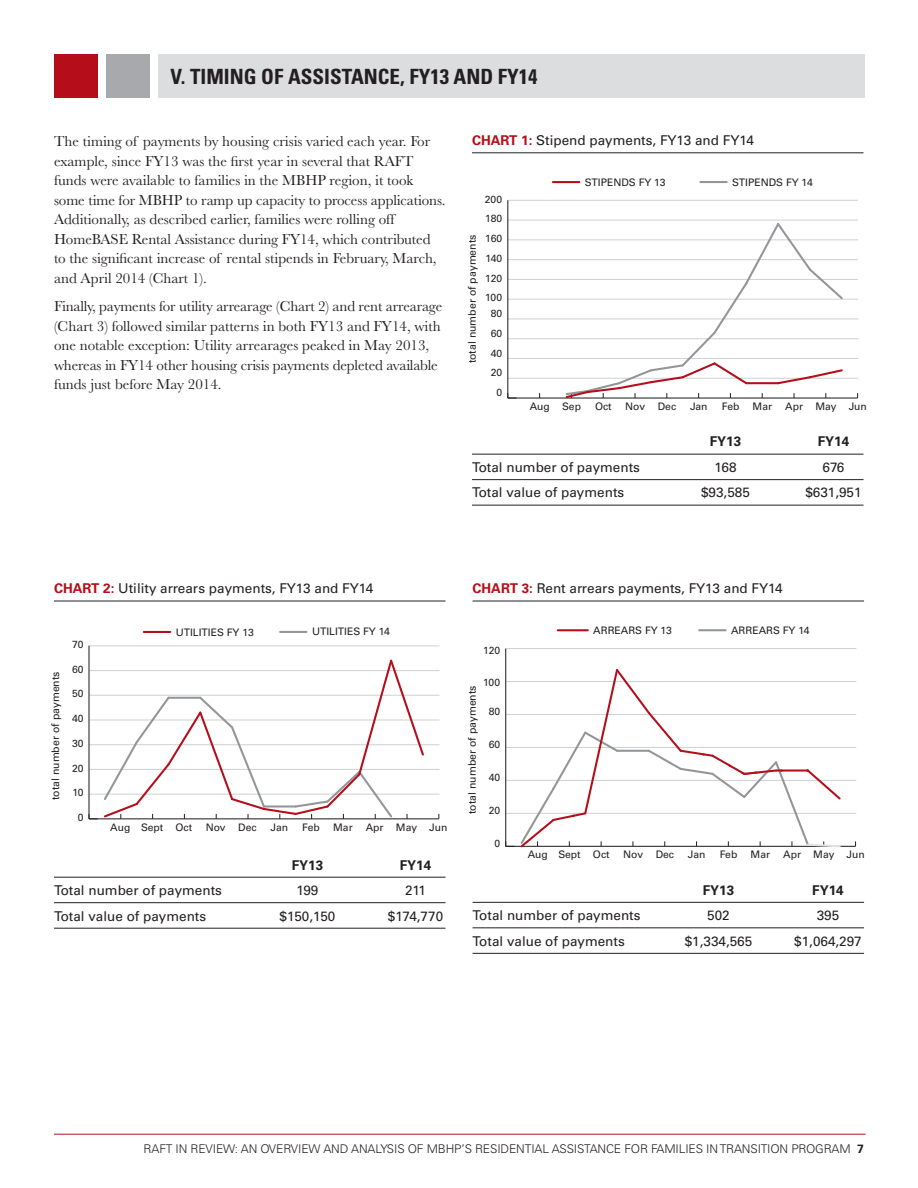
<style>
.page{position:relative;width:918px;height:1188px;background:#fff}
.page>*{position:absolute;margin:0;border:0;box-sizing:border-box;transform-origin:0 0}
._0-head{font:700 condensed 21px "Univers";color:#231f20}
._2-text{font:15px/19.5px "Baskerville";color:#231f20}
._3-table_text{font:13.5px "Univers";color:#231f20}
._3-table_text-2{font:700 13.5px "Univers";color:#231f20}
._2-text-2{font:300 12px "Univers";letter-spacing:-.01em;color:#231f20}
._2-text-3{font:10.5px "Univers";color:#231f20}
.t1{font:10.35px "Univers";color:#231f20}
.s1{font-weight:700;color:#b50e1a}
.s2{font-weight:700}
</style>
<div class="page">
<hr style="left:54px;top:1134px;width:812px;height:1px;background:#b50e1a">
<div style="left:54px;top:54px;width:43px;height:43px;background:#b50e1a"></div>
<div style="left:106px;top:54px;width:43px;height:43px;background:#a8a9ad"></div>
<div style="left:158px;top:54px;width:707px;height:43px;background:#dcdddf"></div>
<hr style="left:472px;top:454px;width:392px;height:1px;background:#231f20">
<hr style="left:472px;top:479px;width:392px;height:1px;background:#231f20">
<hr style="left:472px;top:505px;width:392px;height:1px;background:#231f20">
<hr style="left:472px;top:153px;width:392px;height:1px;background:#231f20">
<hr style="left:508px;top:398px;width:350px;height:1px;background:#231f20">
<svg style="left:507px;top:393px;width:10px;height:6px"></svg>
<hr style="left:508px;top:378px;width:350px;height:1px;background:#d1d2d4">
<hr style="left:508px;top:358px;width:350px;height:1px;background:#d1d2d4">
<hr style="left:508px;top:338px;width:350px;height:1px;background:#d1d2d4">
<hr style="left:508px;top:318px;width:350px;height:1px;background:#d1d2d4">
<hr style="left:508px;top:299px;width:350px;height:1px;background:#d1d2d4">
<hr style="left:508px;top:279px;width:350px;height:1px;background:#d1d2d4">
<hr style="left:508px;top:259px;width:350px;height:1px;background:#d1d2d4">
<hr style="left:508px;top:239px;width:350px;height:1px;background:#d1d2d4">
<hr style="left:508px;top:220px;width:350px;height:1px;background:#d1d2d4">
<hr style="left:508px;top:200px;width:350px;height:1px;background:#d1d2d4">
<hr style="left:507px;top:200px;width:1px;height:198px;background:#231f20">
<svg style="left:564px;top:223px;width:281px;height:176px"></svg>
<hr style="left:700px;top:181px;width:27px;height:2px;background:#939598">
<hr style="left:553px;top:181px;width:26px;height:2px;background:#b50e1a">
<hr style="left:54px;top:877px;width:392px;height:1px;background:#231f20">
<hr style="left:54px;top:902px;width:392px;height:1px;background:#231f20">
<hr style="left:54px;top:928px;width:392px;height:1px;background:#231f20">
<hr style="left:54px;top:601px;width:392px;height:1px;background:#231f20">
<hr style="left:89px;top:818px;width:350px;height:1px;background:#231f20">
<hr style="left:89px;top:794px;width:351px;height:1px;background:#d1d2d4">
<hr style="left:89px;top:769px;width:351px;height:1px;background:#d1d2d4">
<hr style="left:89px;top:744px;width:351px;height:1px;background:#d1d2d4">
<hr style="left:89px;top:719px;width:351px;height:2px;background:#d1d2d4">
<hr style="left:89px;top:695px;width:351px;height:1px;background:#d1d2d4">
<hr style="left:89px;top:670px;width:351px;height:1px;background:#d1d2d4">
<hr style="left:89px;top:645px;width:351px;height:1px;background:#d1d2d4">
<hr style="left:88px;top:646px;width:2px;height:173px;background:#231f20">
<hr style="left:280px;top:631px;width:27px;height:2px;background:#939598">
<hr style="left:144px;top:631px;width:26px;height:2px;background:#b50e1a">
<svg style="left:89px;top:658px;width:337px;height:162px"></svg>
<hr style="left:473px;top:902px;width:391px;height:1px;background:#231f20">
<hr style="left:473px;top:928px;width:391px;height:1px;background:#231f20">
<hr style="left:473px;top:953px;width:391px;height:1px;background:#231f20">
<hr style="left:473px;top:601px;width:391px;height:1px;background:#231f20">
<hr style="left:506px;top:846px;width:350px;height:1px;background:#231f20">
<hr style="left:506px;top:813px;width:350px;height:1px;background:#d1d2d4">
<hr style="left:506px;top:780px;width:350px;height:1px;background:#d1d2d4">
<hr style="left:506px;top:747px;width:350px;height:1px;background:#d1d2d4">
<hr style="left:506px;top:714px;width:350px;height:1px;background:#d1d2d4">
<hr style="left:506px;top:681px;width:350px;height:1px;background:#d1d2d4">
<hr style="left:506px;top:648px;width:350px;height:1px;background:#d1d2d4">
<hr style="left:505px;top:649px;width:1px;height:197px;background:#231f20">
<svg style="left:505px;top:667px;width:338px;height:181px"></svg>
<hr style="left:699px;top:629px;width:27px;height:2px;background:#939598">
<hr style="left:558px;top:629px;width:30px;height:2px;background:#b50e1a">
<p class="_0-head" style="left:171px;top:64px;width:368px">V. TIMING OF ASSISTANCE, FY13 AND FY14</p>
<p class="_2-text" style="left:54px;top:132px;width:393px">The timing of payments by housing crisis varied each year. For example, since FY13 was the first year in several that RAFT funds were available to families in the MBHP region, it took some time for MBHP to ramp up capacity to process applications.<br>Additionally, as described earlier, families were rolling off HomeBASE Rental Assistance during FY14, which contributed to the significant increase of rental stipends in February, March, and April 2014 (Chart 1).</p>
<p class="_2-text" style="left:54px;top:297px;width:390px">Finally, payments for utility arrearage (Chart 2) and rent arrearage (Chart 3) followed similar patterns in both FY13 and FY14, with one notable exception: Utility arrearages peaked in May 2013, whereas in FY14 other housing crisis payments depleted available funds just before May 2014.</p>
<p class="_3-table_text" style="left:472px;top:132px;width:283px"><span class="s1">CHART 1:</span> Stipend payments, FY13 and FY14</p>
<p class="t1" style="left:485px;top:193px;width:19px">200</p>
<p class="_2-text-3" style="left:466px;top:363px;width:130px;rotate:-90deg">total number of payments</p>
<p class="t1" style="left:485px;top:212px;width:19px">180</p>
<p class="t1" style="left:485px;top:232px;width:19px">160</p>
<p class="t1" style="left:485px;top:252px;width:18px">140</p>
<p class="t1" style="left:485px;top:272px;width:19px">120</p>
<p class="t1" style="left:485px;top:292px;width:19px">100</p>
<p class="t1" style="left:491px;top:307px;width:13px">80</p>
<p class="t1" style="left:491px;top:327px;width:13px">60</p>
<p class="t1" style="left:491px;top:347px;width:13px">40</p>
<p class="t1" style="left:491px;top:367px;width:13px">20</p>
<p class="t1" style="left:497px;top:386px;width:7px">0</p>
<p class="t1" style="left:585px;top:176px;width:82px">STIPENDS FY 13</p>
<p class="t1" style="left:732px;top:176px;width:82px">STIPENDS FY 14</p>
<p class="t1" style="left:530px;top:400px;width:53px">Aug Sep</p>
<p class="t1" style="left:595px;top:400px;width:18px">Oct</p>
<p class="t1" style="left:625px;top:400px;width:52px">Nov Dec</p>
<p class="t1" style="left:690px;top:400px;width:19px">Jan</p>
<p class="t1" style="left:722px;top:400px;width:19px">Feb</p>
<p class="t1" style="left:753px;top:400px;width:21px">Mar</p>
<p class="t1" style="left:785px;top:400px;width:83px">Apr May Jun</p>
<p class="_3-table_text-2" style="left:710px;top:434px;width:33px">FY13</p>
<p class="_3-table_text-2" style="left:818px;top:434px;width:33px">FY14</p>
<p class="_3-table_text" style="left:472px;top:459px;width:169px">Total number of payments</p>
<p class="_3-table_text" style="left:714px;top:459px;width:24px">168</p>
<p class="_3-table_text" style="left:823px;top:459px;width:23px">676</p>
<p class="_3-table_text" style="left:472px;top:485px;width:154px">Total value of payments</p>
<p class="_3-table_text" style="left:701px;top:485px;width:50px">$93,585</p>
<p class="_3-table_text" style="left:805px;top:485px;width:58px">$631,951</p>
<p class="_3-table_text" style="left:54px;top:581px;width:321px"><span class="s1">CHART 2:</span> Utility arrears payments, FY13 and FY14</p>
<p class="_2-text-3" style="left:49px;top:800px;width:130px;rotate:-90deg">total number of payments</p>
<p class="t1" style="left:72px;top:638px;width:13px">70</p>
<p class="t1" style="left:72px;top:663px;width:13px">60</p>
<p class="t1" style="left:72px;top:688px;width:13px">50</p>
<p class="t1" style="left:72px;top:712px;width:13px">40</p>
<p class="t1" style="left:72px;top:737px;width:13px">30</p>
<p class="t1" style="left:72px;top:762px;width:13px">20</p>
<p class="t1" style="left:73px;top:787px;width:12px">10</p>
<p class="t1" style="left:78px;top:811px;width:7px">0</p>
<p class="t1" style="left:176px;top:626px;width:80px">UTILITIES FY 13</p>
<p class="t1" style="left:312px;top:626px;width:79px">UTILITIES FY 14</p>
<p class="t1" style="left:110px;top:822px;width:84px">Aug Sept Oct</p>
<p class="t1" style="left:206px;top:822px;width:52px">Nov Dec</p>
<p class="t1" style="left:271px;top:822px;width:19px">Jan</p>
<p class="t1" style="left:302px;top:822px;width:19px">Feb</p>
<p class="t1" style="left:333px;top:822px;width:21px">Mar</p>
<p class="t1" style="left:366px;top:822px;width:83px">Apr May Jun</p>
<p class="_3-table_text-2" style="left:292px;top:857px;width:33px">FY13</p>
<p class="_3-table_text-2" style="left:400px;top:857px;width:33px">FY14</p>
<p class="_3-table_text" style="left:54px;top:882px;width:169px">Total number of payments</p>
<p class="_3-table_text" style="left:297px;top:882px;width:23px">199</p>
<p class="_3-table_text" style="left:405px;top:882px;width:22px">211</p>
<p class="_3-table_text" style="left:54px;top:908px;width:154px">Total value of payments</p>
<p class="_3-table_text" style="left:280px;top:908px;width:57px">$150,150</p>
<p class="_3-table_text" style="left:388px;top:908px;width:57px">$174,770</p>
<p class="_3-table_text" style="left:473px;top:581px;width:312px"><span class="s1">CHART 3:</span> Rent arrears payments, FY13 and FY14</p>
<p class="t1" style="left:483px;top:644px;width:19px">120</p>
<p class="t1" style="left:483px;top:677px;width:19px">100</p>
<p class="_2-text-3" style="left:466px;top:814px;width:130px;rotate:-90deg">total number of payments</p>
<p class="t1" style="left:489px;top:706px;width:13px">80</p>
<p class="t1" style="left:489px;top:739px;width:13px">60</p>
<p class="t1" style="left:489px;top:772px;width:13px">40</p>
<p class="t1" style="left:489px;top:805px;width:13px">20</p>
<p class="t1" style="left:495px;top:837px;width:7px">0</p>
<p class="t1" style="left:593px;top:624px;width:80px">ARREARS FY 13</p>
<p class="t1" style="left:731px;top:624px;width:80px">ARREARS FY 14</p>
<p class="t1" style="left:528px;top:848px;width:84px">Aug Sept Oct</p>
<p class="t1" style="left:623px;top:848px;width:52px">Nov Dec</p>
<p class="t1" style="left:688px;top:848px;width:19px">Jan</p>
<p class="t1" style="left:720px;top:848px;width:19px">Feb</p>
<p class="t1" style="left:751px;top:848px;width:21px">Mar</p>
<p class="t1" style="left:783px;top:848px;width:83px">Apr May Jun</p>
<p class="_3-table_text-2" style="left:703px;top:882px;width:33px">FY13</p>
<p class="_3-table_text-2" style="left:812px;top:882px;width:33px">FY14</p>
<p class="_3-table_text" style="left:473px;top:907px;width:169px">Total number of payments</p>
<p class="_3-table_text" style="left:707px;top:907px;width:24px">502</p>
<p class="_3-table_text" style="left:817px;top:907px;width:24px">395</p>
<p class="_3-table_text" style="left:473px;top:933px;width:154px">Total value of payments</p>
<p class="_3-table_text" style="left:685px;top:933px;width:69px">$1,334,565</p>
<p class="_3-table_text" style="left:794px;top:933px;width:69px">$1,064,297</p>
<p class="_2-text-2" style="left:144px;top:1141px;width:722px">RAFT IN REVIEW: AN OVERVIEW AND ANALYSIS OF MBHP’S RESIDENTIAL ASSISTANCE FOR FAMILIES IN TRANSITION PROGRAM <span class="s2">7</span></p>
</div>
